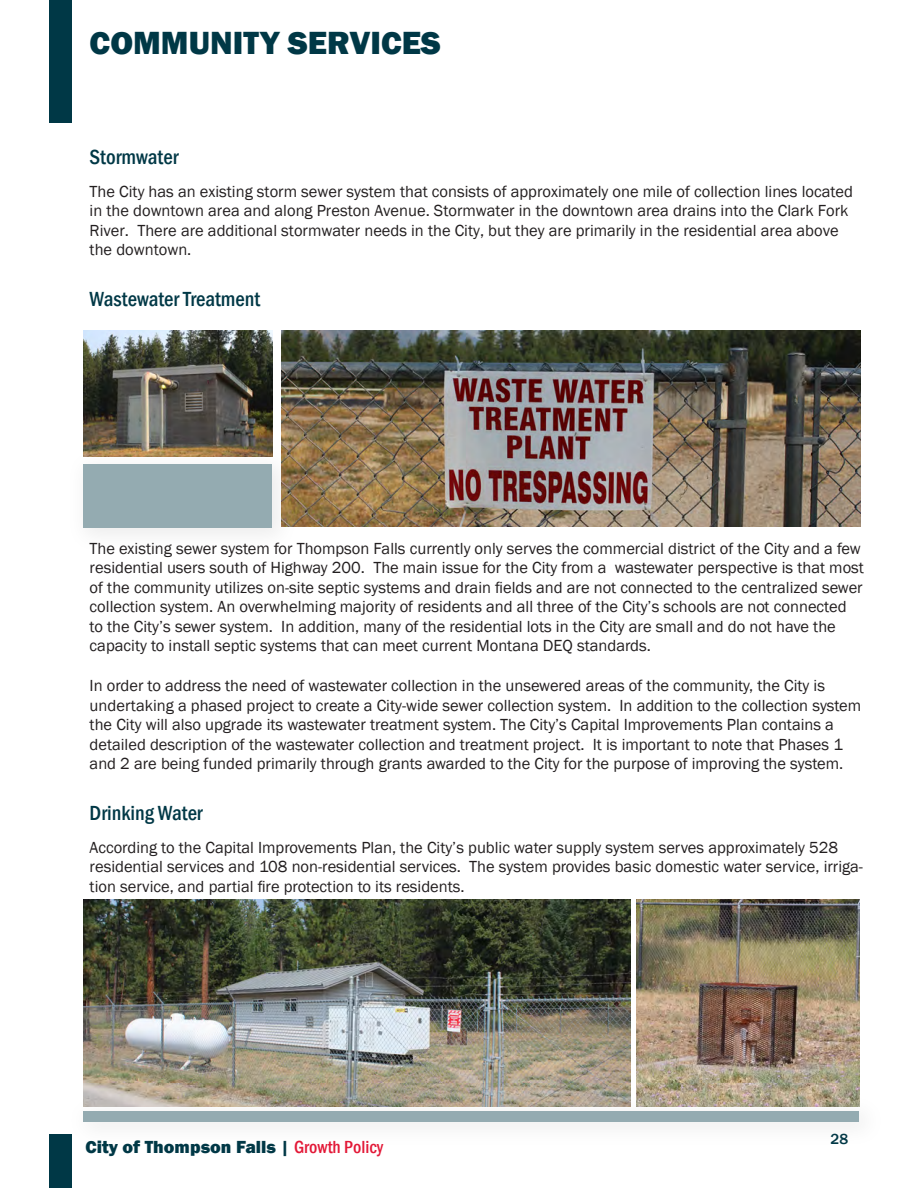
<style>
.page{position:relative;width:918px;height:1188px;background:#fff}
.page>*{position:absolute;margin:0;border:0;box-sizing:border-box;transform-origin:0 0}
.Heading_2{font:800 33px "Franklin Gothic";color:#003846}
.Heading_2-2{font:500 condensed 21px "Franklin Gothic";color:#003846}
.t1{font:800 18px "Franklin Gothic";color:#003846}
.Body{font:16.5px/19.5px "Franklin Gothic";color:#231f20}
.Heading_2-3{font:16.5px/19.5px "Franklin Gothic";color:#231f20}
.t2{font:500 15px "Franklin Gothic";color:#003846}
.s1{font-weight:500;font-stretch:condensed;color:#e31837}
</style>
<div class="page">
<div style="left:49px;top:1134px;width:23px;height:54px;background:#003846"></div>
<div style="left:49px;top:0;width:23px;height:123px;background:#003846"></div>
<img style="left:282px;top:331px;width:579px;height:195px">
<img style="left:84px;top:331px;width:188px;height:117px">
<div style="left:67px;top:448px;width:231px;height:106px;background:#808080;opacity:.34"></div>
<div style="left:83px;top:464px;width:189px;height:64px;background:#94abb1"></div>
<img style="left:636px;top:900px;width:223px;height:194px">
<img style="left:83px;top:900px;width:547px;height:194px">
<div style="left:67px;top:1094px;width:818px;height:54px;background:#808080;opacity:.34"></div>
<div style="left:83px;top:1111px;width:776px;height:10px;background:#94abb1"></div>
<p class="Heading_2" style="left:90px;top:22px;width:353px">COMMUNITY SERVICES</p>
<p class="Heading_2-2" style="left:90px;top:143px;width:90px">Stormwater</p>
<p class="Heading_2-3" style="left:90px;top:182px;width:765px">The City has an existing storm sewer system that consists of approximately one mile of collection lines located in the downtown area and along Preston Avenue. Stormwater in the downtown area drains into the Clark Fork River. There are additional stormwater needs in the City, but they are primarily in the residential area above the downtown.</p>
<p class="Heading_2-2" style="left:90px;top:285px;width:172px">Wastewater Treatment</p>
<p class="Body" style="left:90px;top:539px;width:776px">The existing sewer system for Thompson Falls currently only serves the commercial district of the City and a few residential users south of Highway 200. The main issue for the City from a wastewater perspective is that most of the community utilizes on-site septic systems and drain fields and are not connected to the centralized sewer collection system. An overwhelming majority of residents and all three of the City’s schools are not connected to the City’s sewer system. In addition, many of the residential lots in the City are small and do not have the capacity to install septic systems that can meet current Montana DEQ standards.</p>
<p class="Body" style="left:90px;top:676px;width:773px">In order to address the need of wastewater collection in the unsewered areas of the community, the City is undertaking a phased project to create a City-wide sewer collection system. In addition to the collection system the City will also upgrade its wastewater treatment system. The City’s Capital Improvements Plan contains a detailed description of the wastewater collection and treatment project. It is important to note that Phases 1 and 2 are being funded primarily through grants awarded to the City for the purpose of improving the system.</p>
<p class="Heading_2-2" style="left:90px;top:799px;width:115px">Drinking Water</p>
<p class="Body" style="left:90px;top:838px;width:775px">According to the Capital Improvements Plan, the City’s public water supply system serves approximately 528 residential services and 108 non-residential services. The system provides basic domestic water service, irriga&shy;tion service, and partial fire protection to its residents.</p>
<p class="t1" style="left:85px;top:1136px;width:299px">City of Thompson Falls | <span class="s1">Growth Policy</span></p>
<p class="t2" style="left:831px;top:1129px;width:19px">28</p>
</div>
